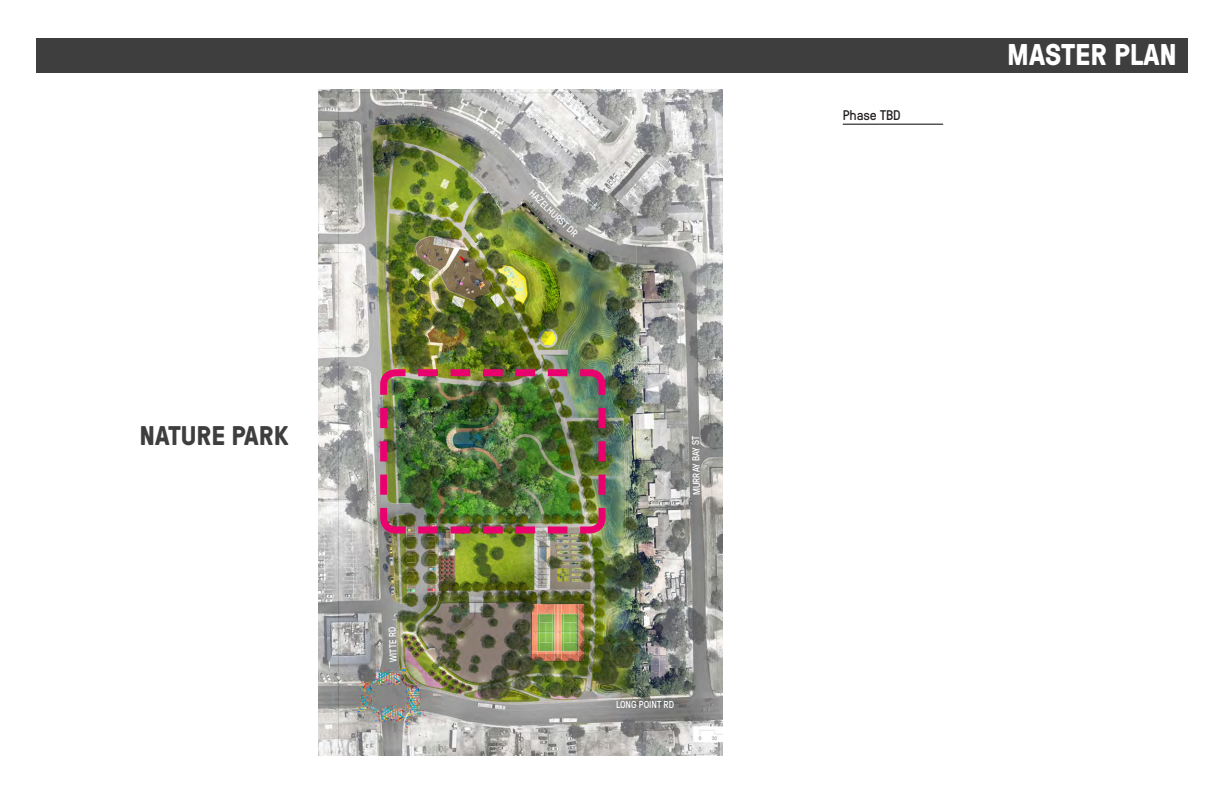
<style>
.page{position:relative;width:1224px;height:792px;background:#fff}
.page>*{position:absolute;margin:0;border:0;box-sizing:border-box;transform-origin:0 0}
.t1{font:700 30px "GT Pressura";color:#fff}
.t2{font:700 27px "GT Pressura";color:#3e3e3f}
.t3{font:14px "GT Pressura";color:#231f20}
.t4{font:10px "GT Pressura";color:#fff}
</style>
<div class="page">
<img style="left:319px;top:90px;width:404px;height:666px">
<div style="left:36px;top:38px;width:1152px;height:35px;background:#3e3e3f"></div>
<img style="left:377px;top:366px;width:232px;height:171px">
<hr style="left:843px;top:124px;width:100px;height:1px;background:#000">
<p class="t2" style="left:139px;top:416px;width:151px">NATURE PARK</p>
<p class="t4" style="left:386px;top:662px;width:37px;rotate:-92deg">WITTE RD</p>
<p class="t4" style="left:536px;top:187px;width:64px;rotate:43deg">HAZELHURST DR</p>
<p class="t4" style="left:690px;top:496px;width:61px;rotate:-91deg">MURRAY BAY ST</p>
<p class="t4" style="left:616px;top:697px;width:59px">LONG POINT RD</p>
<p class="t3" style="left:843px;top:105px;width:59px">Phase TBD</p>
<p class="t1" style="left:1007px;top:33px;width:171px">MASTER PLAN</p>
</div>
